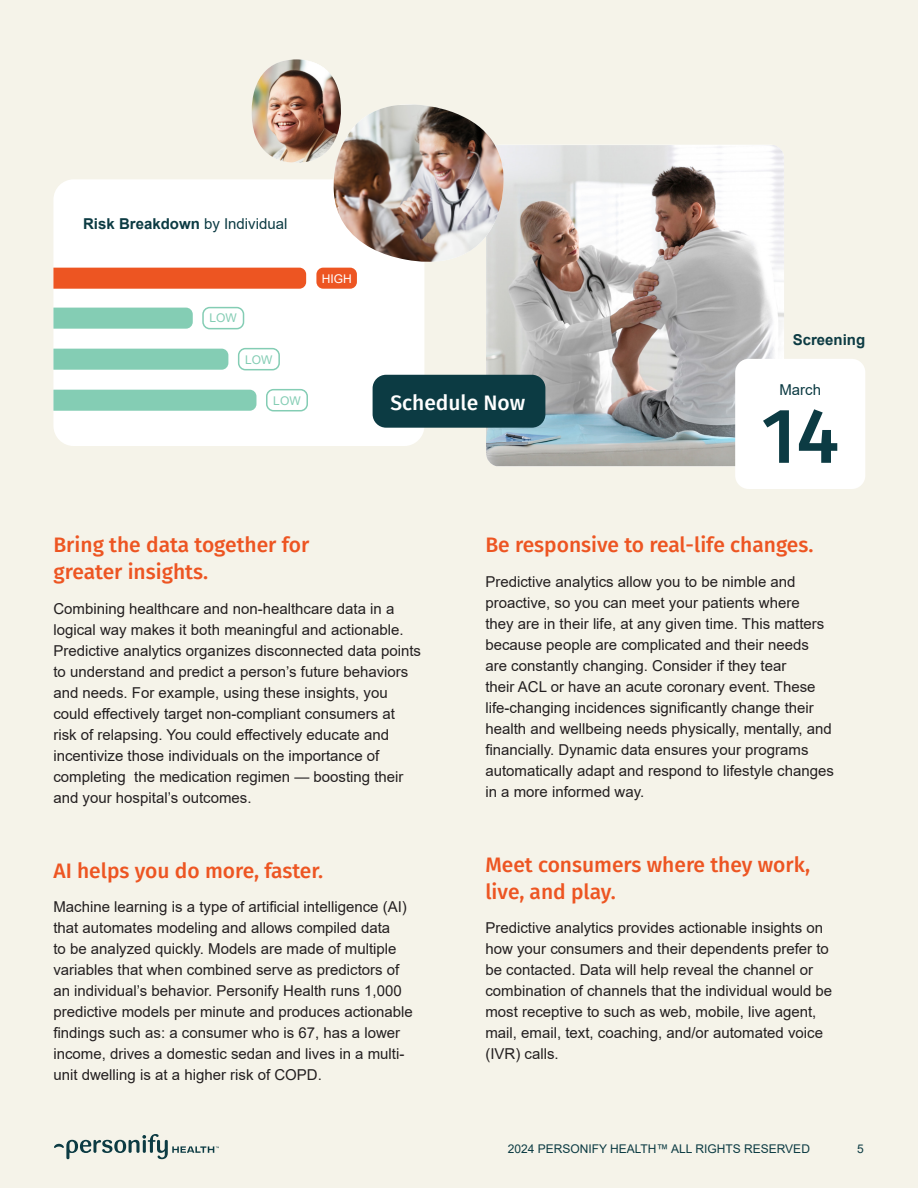
<style>
.page{position:relative;width:918px;height:1188px;background:#f5f3e9}
.page>*{position:absolute;margin:0;border:0;box-sizing:border-box;transform-origin:0 0}
.Heading_1{font:500 78px "Fira Sans";color:#0c3b43}
.Heading_4{font:500 21px/27px "Fira Sans";color:#ed5522}
.Heading_4-2{font:500 21px "Fira Sans";color:#fff}
.Body{font:15px/21px "Arial";color:#231f20}
.Body-2{font:700 15px "Arial";color:#0c3b43}
.small_copy{font:15px "Arial";color:#0c3b43}
.t1{font:12px "Arial";color:#0c3b43}
.small_copy-2{font:12px "Arial";color:#84cdb4}
.small_copy-3{font:12px "Arial";color:#fff}
.s1{font-weight:400}
</style>
<div class="page">
<div style="left:53px;top:179px;width:371px;height:267px;background:#fff;border-radius:20px"></div>
<div style="left:53px;top:308px;width:140px;height:21px;background:#84cdb4"></div>
<div style="left:202px;top:307px;width:42px;height:22px;border:2px solid #84cdb4;border-radius:7px"></div>
<div style="left:53px;top:349px;width:175px;height:21px;background:#84cdb4"></div>
<div style="left:238px;top:348px;width:42px;height:22px;border:2px solid #84cdb4;border-radius:7px"></div>
<div style="left:53px;top:390px;width:203px;height:21px;background:#84cdb4"></div>
<div style="left:266px;top:389px;width:42px;height:22px;border:2px solid #84cdb4;border-radius:7px"></div>
<img style="left:486px;top:145px;width:298px;height:321px">
<div style="left:373px;top:375px;width:172px;height:53px;background:#0c3b43;border-radius:13px"></div>
<div style="left:735px;top:359px;width:130px;height:130px;background:#fff;border-radius:14px"></div>
<svg style="left:53px;top:104px;width:451px;height:185px"></svg>
<img style="left:252px;top:59px;width:90px;height:104px">
<svg style="left:54px;top:1134px;width:165px;height:25px"></svg>
<p class="Body-2" style="left:83px;top:213px;width:206px">Risk Breakdown <span class="s1">by Individual</span></p>
<p class="small_copy-2" style="left:210px;top:310px;width:29px">LOW</p>
<p class="small_copy-2" style="left:245px;top:351px;width:29px">LOW</p>
<p class="small_copy-3" style="left:322px;top:270px;width:31px">HIGH</p>
<p class="small_copy-2" style="left:273px;top:392px;width:29px">LOW</p>
<p class="Heading_4-2" style="left:390px;top:385px;width:136px">Schedule Now</p>
<p class="Body-2" style="left:793px;top:329px;width:74px">Screening</p>
<p class="small_copy" style="left:779px;top:380px;width:43px">March</p>
<p class="Heading_1" style="left:761px;top:373px;width:79px">14</p>
<p class="Heading_4" style="left:53px;top:530px;width:258px">Bring the data together for greater insights.</p>
<p class="Body" style="left:53px;top:598px;width:369px">Combining healthcare and non-healthcare data in a logical way makes it both meaningful and actionable.<br>Predictive analytics organizes disconnected data points to understand and predict a person’s future behaviors and needs. For example, using these insights, you could effectively target non-compliant consumers at risk of relapsing. You could effectively educate and incentivize those individuals on the importance of completing the medication regimen — boosting their and your hospital’s outcomes.</p>
<p class="Heading_4" style="left:53px;top:856px;width:271px">AI helps you do more, faster.</p>
<p class="Body" style="left:53px;top:896px;width:361px">Machine learning is a type of artificial intelligence (AI) that automates modeling and allows compiled data<br>to be analyzed quickly. Models are made of multiple variables that when combined serve as predictors of an individual’s behavior. Personify Health runs 1,000 predictive models per minute and produces actionable findings such as: a consumer who is 67, has a lower income, drives a domestic sedan and lives in a multi&shy;unit dwelling is at a higher risk of COPD.</p>
<p class="Heading_4" style="left:485px;top:530px;width:330px">Be responsive to real-life changes.</p>
<p class="Body" style="left:485px;top:571px;width:350px">Predictive analytics allow you to be nimble and proactive, so you can meet your patients where<br>they are in their life, at any given time. This matters because people are complicated and their needs are constantly changing. Consider if they tear<br>their ACL or have an acute coronary event. These life-changing incidences significantly change their health and wellbeing needs physically, mentally, and financially. Dynamic data ensures your programs automatically adapt and respond to lifestyle changes in a more informed way.</p>
<p class="Heading_4" style="left:485px;top:850px;width:326px">Meet consumers where they work, live, and play.</p>
<p class="Body" style="left:485px;top:917px;width:348px">Predictive analytics provides actionable insights on how your consumers and their dependents prefer to be contacted. Data will help reveal the channel or combination of channels that the individual would be most receptive to such as web, mobile, live agent, mail, email, text, coaching, and/or automated voice (IVR) calls.</p>
<p class="t1" style="left:508px;top:1141px;width:304px">2024 PERSONIFY HEALTH™ ALL RIGHTS RESERVED</p>
<p class="t1" style="left:857px;top:1141px;width:8px">5</p>
</div>
